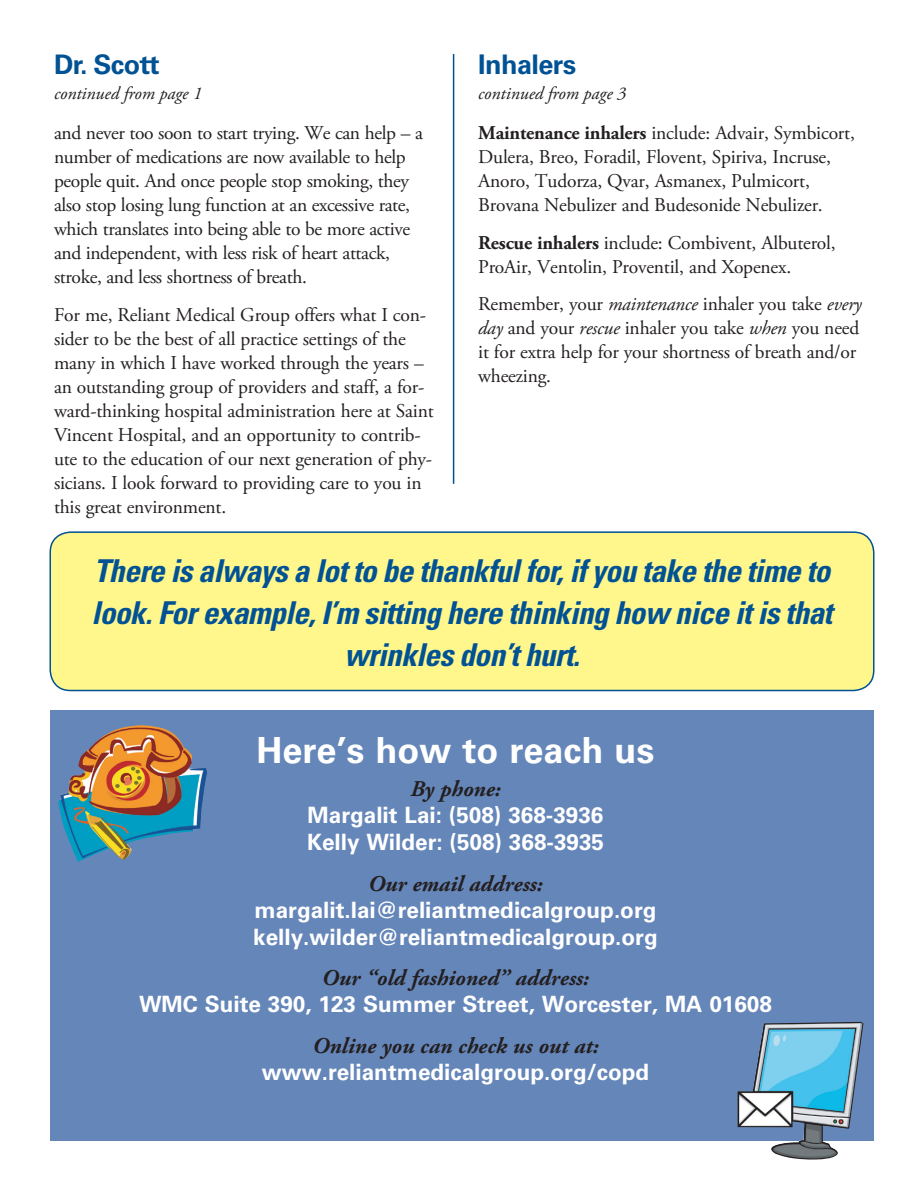
<style>
.page{position:relative;width:918px;height:1188px;background:#fff}
.page>*{position:absolute;margin:0;border:0;box-sizing:border-box;transform-origin:0 0}
.t1{font:700 36px "Univers LT Std";color:#fff}
.Headline{font:italic 700 condensed 31.5px/42px "Univers LT Std";letter-spacing:-.02em;color:#005294;text-align:center}
.Headline-2{font:700 27px "Univers LT Std";letter-spacing:-.02em;color:#005294}
.t2{font:700 22.5px/27px "Univers LT Std";color:#fff;text-align:center}
.t3{font:19.5px/24px "Adobe Garamond Pro";letter-spacing:-.01em;color:#231f20}
.t4{font:italic 18px "Adobe Garamond Pro";color:#231f20}
.s1{font-weight:700}
.s2{font-style:italic}
.s3{font-family:"Adobe Garamond Pro";font-style:italic;color:#231f20}
</style>
<div class="page">
<div style="left:50px;top:532px;width:824px;height:159px;background:#fff68c;border-radius:20px"></div>
<div style="left:50px;top:531px;width:824px;height:160px;border:2px solid #005294;border-radius:20px"></div>
<div style="left:50px;top:711px;width:824px;height:430px;background:#6586b9"></div>
<img style="left:737px;top:1022px;width:126px;height:138px">
<img style="left:59px;top:725px;width:148px;height:137px">
<hr style="left:453px;top:54px;width:1px;height:430px;background:#005294">
<p class="Headline-2" style="left:54px;top:48px;width:107px">Dr. Scott</p>
<p class="t4" style="left:54px;top:83px;width:150px">continued from page 1</p>
<p class="t3" style="left:54px;top:122px;width:370px">and never too soon to start trying. We can help – a number of medications are now available to help people quit. And once people stop smoking, they also stop losing lung function at an excessive rate, which translates into being able to be more active and independent, with less risk of heart attack, stroke, and less shortness of breath.</p>
<p class="t3" style="left:54px;top:303px;width:381px">For me, Reliant Medical Group offers what I con&shy;sider to be the best of all practice settings of the many in which I have worked through the years – an outstanding group of providers and staff, a for&shy;ward-thinking hospital administration here at Saint Vincent Hospital, and an opportunity to contrib&shy;ute to the education of our next generation of phy&shy;sicians. I look forward to providing care to you in this great environment.</p>
<p class="Headline-2" style="left:478px;top:48px;width:100px">Inhalers</p>
<p class="t4" style="left:478px;top:83px;width:150px">continued from page 3</p>
<p class="t3" style="left:478px;top:122px;width:378px"><span class="s1">Maintenance inhalers</span> include: Advair, Symbicort, Dulera, Breo, Foradil, Flovent, Spiriva, Incruse, Anoro, Tudorza, Qvar, Asmanex, Pulmicort, Brovana Nebulizer and Budesonide Nebulizer.</p>
<p class="t3" style="left:478px;top:231px;width:359px"><span class="s1">Rescue inhalers</span> include: Combivent, Albuterol,<br>ProAir, Ventolin, Proventil, and Xopenex.</p>
<p class="t3" style="left:478px;top:293px;width:385px">Remember, your <span class="s2">maintenance</span> inhaler you take <span class="s2">every day</span> and your <span class="s2">rescue</span> inhaler you take <span class="s2">when</span> you need it for extra help for your shortness of breath and/or wheezing.</p>
<p class="Headline" style="left:92px;top:550px;width:742px">There is always a lot to be thankful for, if you take the time to look. For example, I’m sitting here thinking how nice it is that wrinkles don’t hurt.</p>
<p class="t1" style="left:256px;top:729px;width:400px">Here’s how to reach us</p>
<p class="t2" style="left:307px;top:775px;width:299px"><span class="s3">By phone:<br></span>Margalit Lai: (508) 368-3936<br>Kelly Wilder: (508) 368-3935</p>
<p class="t2" style="left:253px;top:870px;width:406px"><span class="s3">Our email address: </span>margalit.lai@reliantmedicalgroup.org kelly.wilder@reliantmedicalgroup.org</p>
<p class="t2" style="left:139px;top:964px;width:634px"><span class="s3">Our “old fashioned” address:<br></span>WMC Suite 390, 123 Summer Street, Worcester, MA 01608</p>
<p class="t2" style="left:262px;top:1032px;width:389px"><span class="s3">Online you can check us out at: </span>www.reliantmedicalgroup.org/copd</p>
</div>
